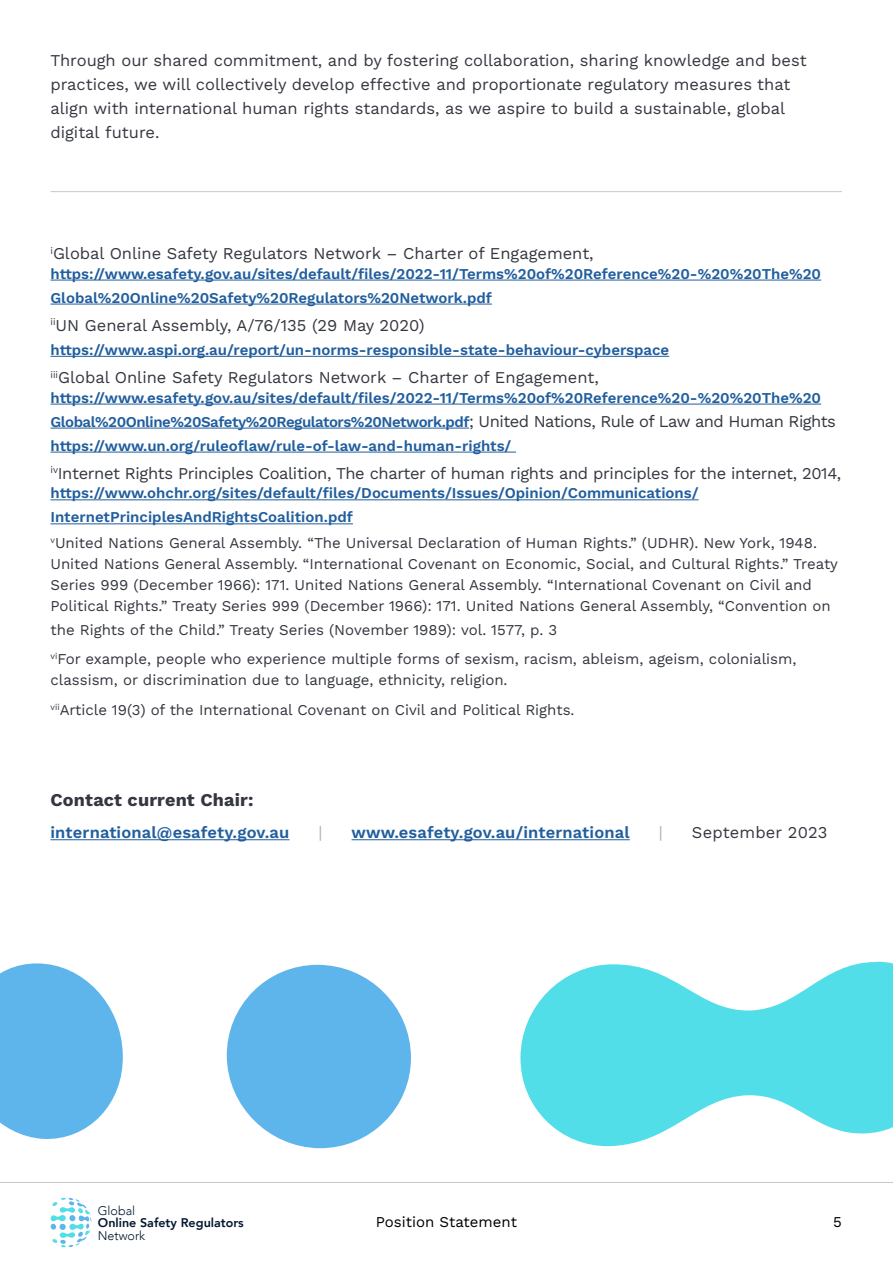
<style>
.page{position:relative;width:893px;height:1263px;background:#fff}
.page>*{position:absolute;margin:0;border:0;box-sizing:border-box;transform-origin:0 0}
.t1{font:700 18px "Work Sans";letter-spacing:.01em;color:#343740}
.t2{font:16.5px/24px "Work Sans";color:#343740}
.t3{font:16.5px "Work Sans";letter-spacing:-.02em;color:#343740}
.t4{font:600 16.5px "Work Sans";letter-spacing:.01em;color:#215e9e}
.t5{font:16.5px "Work Sans";color:#b0b0b0}
.t6{font:600 15px/24px "Work Sans";color:#215e9e}
.t7{font:15px/21px "Work Sans";color:#343740}
.t8{font:15px "Work Sans";color:#000}
.t9{font:800 12.45px "Avenir";color:#03172e}
.t10{font:300 12.45px "Avenir";color:#03172e}
.s1{font-weight:400;font-size:16.5px;color:#343740}
.s2{font-weight:400;color:#343740}
</style>
<div class="page">
<hr style="left:0;top:1182px;width:893px;height:1px;background:#c9c9c8">
<hr style="left:50px;top:191px;width:792px;height:1px;background:#c9c9c8">
<hr style="left:50px;top:839px;width:239px;height:1px;background:#215e9e">
<hr style="left:352px;top:839px;width:278px;height:1px;background:#215e9e">
<svg style="left:0;top:963px;width:123px;height:176px"></svg>
<svg style="left:226px;top:965px;width:185px;height:183px"></svg>
<svg style="left:520px;top:961px;width:373px;height:186px;fill:#52dee8"></svg>
<svg style="left:51px;top:1198px;width:40px;height:49px"></svg>
<hr style="left:50px;top:280px;width:771px;height:1px;background:#215e9e">
<hr style="left:50px;top:304px;width:442px;height:1px;background:#215e9e">
<hr style="left:50px;top:356px;width:619px;height:1px;background:#215e9e">
<hr style="left:50px;top:404px;width:771px;height:1px;background:#215e9e">
<hr style="left:50px;top:428px;width:419px;height:1px;background:#215e9e">
<hr style="left:50px;top:452px;width:466px;height:1px;background:#215e9e">
<hr style="left:50px;top:499px;width:649px;height:1px;background:#215e9e">
<hr style="left:50px;top:523px;width:303px;height:1px;background:#215e9e">
<p class="t2" style="left:50px;top:48px;width:758px">Through our shared commitment, and by fostering collaboration, sharing knowledge and best practices, we will collectively develop effective and proportionate regulatory measures that align with international human rights standards, as we aspire to build a sustainable, global digital future.</p>
<p class="t2" style="left:50px;top:241px;width:545px"><sup>i</sup>Global Online Safety Regulators Network – Charter of Engagement,</p>
<p class="t6" style="left:50px;top:261px;width:772px">https://www.esafety.gov.au/sites/default/files/2022-11/Terms%20of%20Reference%20-%20%20The%20<br>Global%20Online%20Safety%20Regulators%20Network.pdf</p>
<p class="t2" style="left:50px;top:312px;width:376px"><sup>ii</sup>UN General Assembly, A/76/135 (29 May 2020)</p>
<p class="t6" style="left:50px;top:337px;width:620px">https://www.aspi.org.au/report/un-norms-responsible-state-behaviour-cyberspace</p>
<p class="t2" style="left:50px;top:365px;width:550px"><sup>iii</sup>Global Online Safety Regulators Network – Charter of Engagement,</p>
<p class="t6" style="left:50px;top:385px;width:787px">https://www.esafety.gov.au/sites/default/files/2022-11/Terms%20of%20Reference%20-%20%20The%20<br>Global%20Online%20Safety%20Regulators%20Network.pdf<span class="s1">; United Nations, Rule of Law and Human Rights </span>https://www.un.org/ruleoflaw/rule-of-law-and-human-rights/</p>
<p class="t3" style="left:50px;top:461px;width:792px"><sup>iv</sup>Internet Rights Principles Coalition, The charter of human rights and principles for the internet, 2014,</p>
<p class="t6" style="left:50px;top:480px;width:768px;line-height:24.6px">https://www.ohchr.org/sites/default/files/Documents/Issues/Opinion/Communications/<br>InternetPrinciplesAndRightsCoalition.pdf<br><sup>v</sup><span class="s2">United Nations General Assembly. “The Universal Declaration of Human Rights.” (UDHR). New York, 1948.</span></p>
<p class="t7" style="left:50px;top:552px;width:789px">United Nations General Assembly. “International Covenant on Economic, Social, and Cultural Rights.” Treaty<br>Series 999 (December 1966): 171. United Nations General Assembly. “International Covenant on Civil and<br>Political Rights.” Treaty Series 999 (December 1966): 171. United Nations General Assembly, “Convention on</p>
<p class="t7" style="left:50px;top:614px;width:747px;line-height:29.5px">the Rights of the Child.” Treaty Series (November 1989): vol. 1577, p. 3<br><sup>vi</sup>For example, people who experience multiple forms of sexism, racism, ableism, ageism, colonialism,</p>
<p class="t7" style="left:50px;top:665px;width:526px;line-height:29.5px">classism, or discrimination due to language, ethnicity, religion.<br><sup>vii</sup>Article 19(3) of the International Covenant on Civil and Political Rights.</p>
<p class="t1" style="left:50px;top:786px;width:205px">Contact current Chair:</p>
<p class="t4" style="left:50px;top:820px;width:240px">international@esafety.gov.au</p>
<p class="t5" style="left:318px;top:820px;width:6px">|</p>
<p class="t4" style="left:352px;top:820px;width:280px">www.esafety.gov.au/international</p>
<p class="t5" style="left:659px;top:820px;width:6px">|</p>
<p class="t2" style="left:692px;top:820px;width:137px">September 2023</p>
<p class="t10" style="left:98px;top:1203px;width:39px">Global</p>
<p class="t9" style="left:98px;top:1213px;width:147px">Online Safety Regulators</p>
<p class="t10" style="left:98px;top:1228px;width:49px">Network</p>
<p class="t8" style="left:376px;top:1210px;width:143px">Position Statement</p>
<p class="t8" style="left:833px;top:1210px;width:10px">5</p>
</div>
